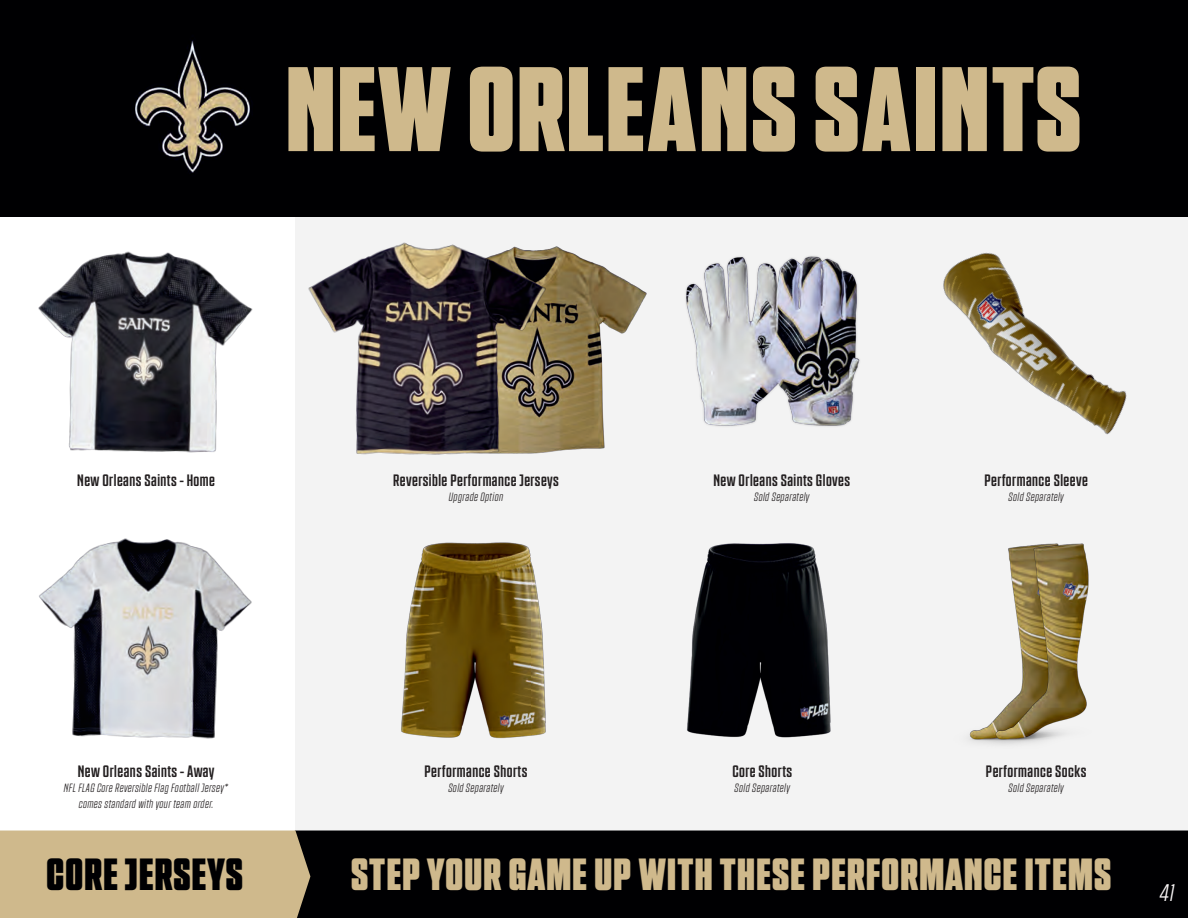
<style>
.page{position:relative;width:1188px;height:918px;background:#fff}
.page>*{position:absolute;margin:0;border:0;box-sizing:border-box;transform-origin:0 0}
.t1{font:120px "NTF Grand Black";letter-spacing:.02em;color:#cfb98c}
.t2{font:45px "NTF Grand Black";letter-spacing:.03em;color:#cfb98c}
.t3{font:45px "NTF Grand Black";letter-spacing:.03em;color:#000002}
.t4{font:italic 24px "NTF Grand Light";color:#fbf8f8;scale:1.05 1}
.t5{font:16.5px "NTF Grand Medium";letter-spacing:.03em;color:#231f20}
.t6{font:italic 12px/15.6px "NTF Grand Light";letter-spacing:.03em;color:#231f20;text-align:center}
</style>
<div class="page">
<div style="left:295px;top:217px;width:893px;height:615px;background:#f3f3f3"></div>
<div style="left:310px;top:831px;width:878px;height:87px;background:#000002"></div>
<div style="left:0;top:831px;width:310px;height:87px;background:#cfb98c"></div>
<img style="left:687px;top:543px;width:144px;height:195px">
<img style="left:685px;top:256px;width:175px;height:171px">
<img style="left:401px;top:542px;width:145px;height:197px">
<img style="left:969px;top:543px;width:120px;height:202px">
<img style="left:943px;top:252px;width:184px;height:183px">
<img style="left:39px;top:538px;width:213px;height:201px">
<img style="left:38px;top:251px;width:215px;height:202px">
<img style="left:559px;top:247px;width:88px;height:204px">
<img style="left:308px;top:242px;width:251px;height:213px">
<div style="left:0;top:0;width:1188px;height:217px;background:#000002"></div>
<img style="left:134px;top:40px;width:116px;height:133px">
<h1 class="t1" style="left:286px;top:39px;width:797px">NEW ORLEANS SAINTS</h1>
<h3 class="t5" style="left:77px;top:470px;width:139px">New Orleans Saints - Home</h3>
<h3 class="t5" style="left:393px;top:470px;width:167px">Reversible Performance Jerseys</h3>
<p class="t6" style="left:449px;top:489px;width:56px">Upgrade Option</p>
<h3 class="t5" style="left:713px;top:470px;width:138px">New Orleans Saints Gloves</h3>
<p class="t6" style="left:754px;top:489px;width:57px">Sold Separately</p>
<h3 class="t5" style="left:985px;top:470px;width:105px">Performance Sleeve</h3>
<p class="t6" style="left:1009px;top:489px;width:57px">Sold Separately</p>
<h3 class="t5" style="left:78px;top:762px;width:138px">New Orleans Saints - Away</h3>
<p class="t6" style="left:64px;top:780px;width:166px">NFL FLAG Core Reversible Flag Football Jersey* comes standard with your team order.</p>
<h3 class="t5" style="left:425px;top:762px;width:104px">Performance Shorts</h3>
<p class="t6" style="left:448px;top:780px;width:57px">Sold Separately</p>
<h3 class="t5" style="left:732px;top:762px;width:61px">Core Shorts</h3>
<p class="t6" style="left:735px;top:780px;width:57px">Sold Separately</p>
<h3 class="t5" style="left:986px;top:762px;width:102px">Performance Socks</h3>
<p class="t6" style="left:1009px;top:780px;width:57px">Sold Separately</p>
<h2 class="t3" style="left:47px;top:848px;width:198px">CORE JERSEYS</h2>
<h2 class="t2" style="left:351px;top:848px;width:761px">STEP YOUR GAME UP WITH THESE PERFORMANCE ITEMS</h2>
<h3 class="t4" style="left:1160px;top:878px;width:15px">41</h3>
</div>
